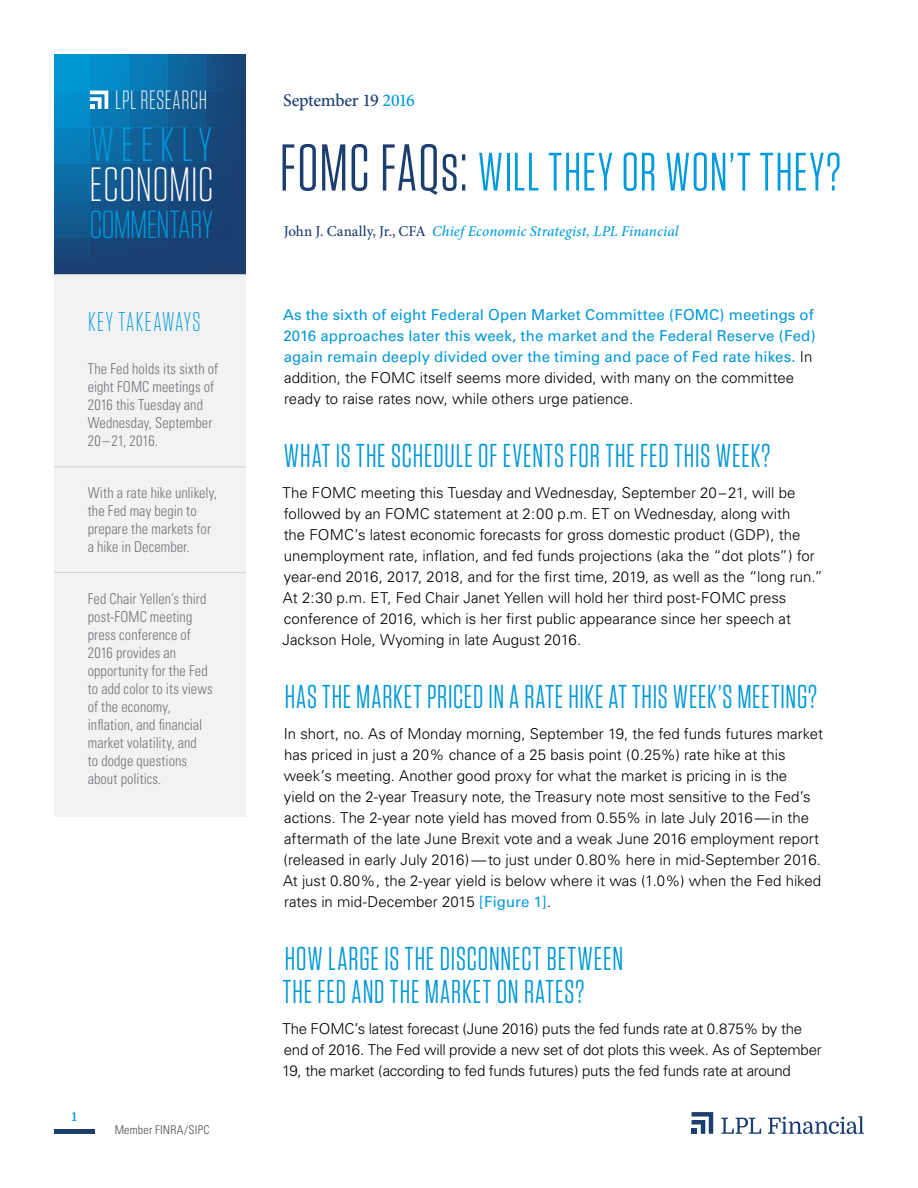
<style>
.page{position:relative;width:918px;height:1188px;background:#fff}
.page>*{position:absolute;margin:0;border:0;box-sizing:border-box;transform-origin:0 0}
.t1{font:54px "Tungsten Narrow";letter-spacing:.025em;color:#009bde}
.t2{font:300 48px "Tungsten Narrow";letter-spacing:.015em;color:#fff;scale:1.04 1}
.t3{font:300 48px "Tungsten Narrow";letter-spacing:.135em;color:#009bde;scale:1.04 1}
.t4{font:300 39px "Tungsten Narrow";letter-spacing:-.015em;color:#009bde;scale:1.04 1}
.t5{font:33px/33px "Tungsten Narrow";letter-spacing:.03em;color:#0098d8}
.t6{font:300 27px "Tungsten Narrow";letter-spacing:.055em;color:#009bde}
.t7{font:300 26.25px "Tungsten Narrow";letter-spacing:.025em;color:#fff}
.t8{font:500 18px "Minion Pro";letter-spacing:-.02em;color:#1b3e6f}
.t9{font:300 15px/21px "Univers";color:#000}
.t10{font:300 condensed 15px/18px "Univers";letter-spacing:.005em;color:#4b4f54;scale:.95 1}
.t11{font:15px/21px "Univers";letter-spacing:.005em;color:#0098d8}
.t12{font:300 15px/21px "Univers";letter-spacing:-.02em;color:#000}
.t13{font:italic 500 15px "Minion Pro";letter-spacing:.005em;color:#009bde}
.t14{font:300 condensed 12px "Univers";letter-spacing:.015em;color:#4b4f54}
.t15{font:700 12px "Domine";color:#0098d8}
.s1{color:#009bde}
.s2{font-size:66px;color:#1b3e6f}
.s3{font-style:normal;color:#1b3e6f}
.s4{font-weight:300;color:#000}
.s5{font-weight:400;color:#009bde}
</style>
<div class="page">
<hr style="left:54px;top:1130px;width:40px;height:4px;background:#1b3e6f">
<svg style="left:90px;top:54px;width:39px;height:220px;background:#0d6ca5"></svg>
<div style="left:209px;top:54px;width:37px;height:220px;background:#184476"></div>
<svg style="left:168px;top:54px;width:38px;height:220px;background:#135387"></svg>
<svg style="left:129px;top:54px;width:39px;height:220px;background:#0f6198"></svg>
<svg style="left:54px;top:54px;width:36px;height:220px;background:#0878b3"></svg>
<div style="left:54px;top:164px;width:192px;height:36px;background:linear-gradient(to right,#0c6ca5,#1b3b6c)"></div>
<div style="left:54px;top:200px;width:192px;height:38px;background:linear-gradient(to right,#105c92,#1a3b6c)"></div>
<div style="left:54px;top:127px;width:192px;height:37px;background:linear-gradient(to right,#0582be,#1b3c6d)"></div>
<svg style="left:90px;top:91px;width:18px;height:18px"></svg>
<svg style="left:692px;top:1112px;width:21px;height:22px"></svg>
<svg style="left:721px;top:1118px;width:40px;height:16px"></svg>
<svg style="left:768px;top:1116px;width:96px;height:18px"></svg>
<div style="left:54px;top:275px;width:192px;height:542px;background:#efeff0"></div>
<hr style="left:54px;top:466px;width:192px;height:1px;background:#c7c7c8">
<hr style="left:54px;top:572px;width:192px;height:1px;background:#c7c7c8">
<h3 class="t7" style="left:115px;top:87px;width:93px">LPL RESEARCH</h3>
<h2 class="t3" style="left:91px;top:121px;width:117px">WEEKLY</h2>
<h2 class="t2" style="left:90px;top:161px;width:121px">ECONOMIC</h2>
<h3 class="t4" style="left:90px;top:205px;width:120px">COMMENTARY</h3>
<h3 class="t6" style="left:88px;top:308px;width:114px">KEY TAKEAWAYS</h3>
<p class="t10" style="left:88px;top:360px;width:139px">The Fed holds its sixth of eight FOMC meetings of<br>2016 this Tuesday and<br>Wednesday, September<br>20– 21, 2016.</p>
<p class="t10" style="left:88px;top:484px;width:137px">With a rate hike unlikely, the Fed may begin to prepare the markets for a hike in December.</p>
<p class="t10" style="left:88px;top:589px;width:133px">Fed Chair Yellen’s third post-FOMC meeting press conference of<br>2016 provides an opportunity for the Fed to add color to its views of the economy, inflation, and financial market volatility, and<br>to dodge questions about politics.</p>
<p class="t15" style="left:72px;top:1110px;width:6px">1</p>
<p class="t14" style="left:115px;top:1123px;width:96px">Member FINRA/SIPC</p>
<p class="t8" style="left:283px;top:88px;width:133px">September 19 <span class="s1">2016</span></p>
<h1 class="t1" style="left:280px;top:145px;width:562px"><span class="s2">FOMC FAQs:</span> WILL THEY OR WON’T THEY?</h1>
<p class="t13" style="left:284px;top:221px;width:397px"><span class="s3">John J. Canally, Jr., CFA</span> Chief Economic Strategist, LPL Financial</p>
<p class="t11" style="left:283px;top:305px;width:534px">As the sixth of eight Federal Open Market Committee (FOMC) meetings of 2016 approaches later this week, the market and the Federal Reserve (Fed) again remain deeply divided over the timing and pace of Fed rate hikes. <span class="s4">In addition, the FOMC itself seems more divided, with many on the committee ready to raise rates now, while others urge patience.</span></p>
<h3 class="t5" style="left:284px;top:439px;width:488px">WHAT IS THE SCHEDULE OF EVENTS FOR THE FED THIS WEEK?</h3>
<p class="t9" style="left:282px;top:483px;width:542px">The FOMC meeting this Tuesday and Wednesday, September 20–21, will be followed by an FOMC statement at 2:00 p.m. ET on Wednesday, along with<br>the FOMC’s latest economic forecasts for gross domestic product (GDP), the unemployment rate, inflation, and fed funds projections (aka the “dot plots”) for year-end 2016, 2017, 2018, and for the first time, 2019, as well as the “long run.” At 2:30 p.m. ET, Fed Chair Janet Yellen will hold her third post-FOMC press conference of 2016, which is her first public appearance since her speech at Jackson Hole, Wyoming in late August 2016.</p>
<h3 class="t5" style="left:285px;top:681px;width:534px">HAS THE MARKET PRICED IN A RATE HIKE AT THIS WEEK’S MEETING?</h3>
<p class="t9" style="left:283px;top:724px;width:542px">In short, no. As of Monday morning, September 19, the fed funds futures market has priced in just a 20% chance of a 25 basis point (0.25%) rate hike at this week’s meeting. Another good proxy for what the market is pricing in is the<br>yield on the 2-year Treasury note, the Treasury note most sensitive to the Fed’s actions. The 2-year note yield has moved from 0.55% in late July 2016—in the aftermath of the late June Brexit vote and a weak June 2016 employment report (released in early July 2016)—to just under 0.80% here in mid-September 2016.<br>At just 0.80%, the 2-year yield is below where it was (1.0%) when the Fed hiked rates in mid-December 2015 <span class="s5">[Figure 1]</span>.</p>
<h3 class="t5" style="left:283px;top:943px;width:342px">HOW LARGE IS THE DISCONNECT BETWEEN<br>THE FED AND THE MARKET ON RATES?</h3>
<p class="t12" style="left:282px;top:1019px;width:541px">The FOMC’s latest forecast (June 2016) puts the fed funds rate at 0.875% by the end of 2016. The Fed will provide a new set of dot plots this week. As of September<br>19, the market (according to fed funds futures) puts the fed funds rate at around</p>
</div>
